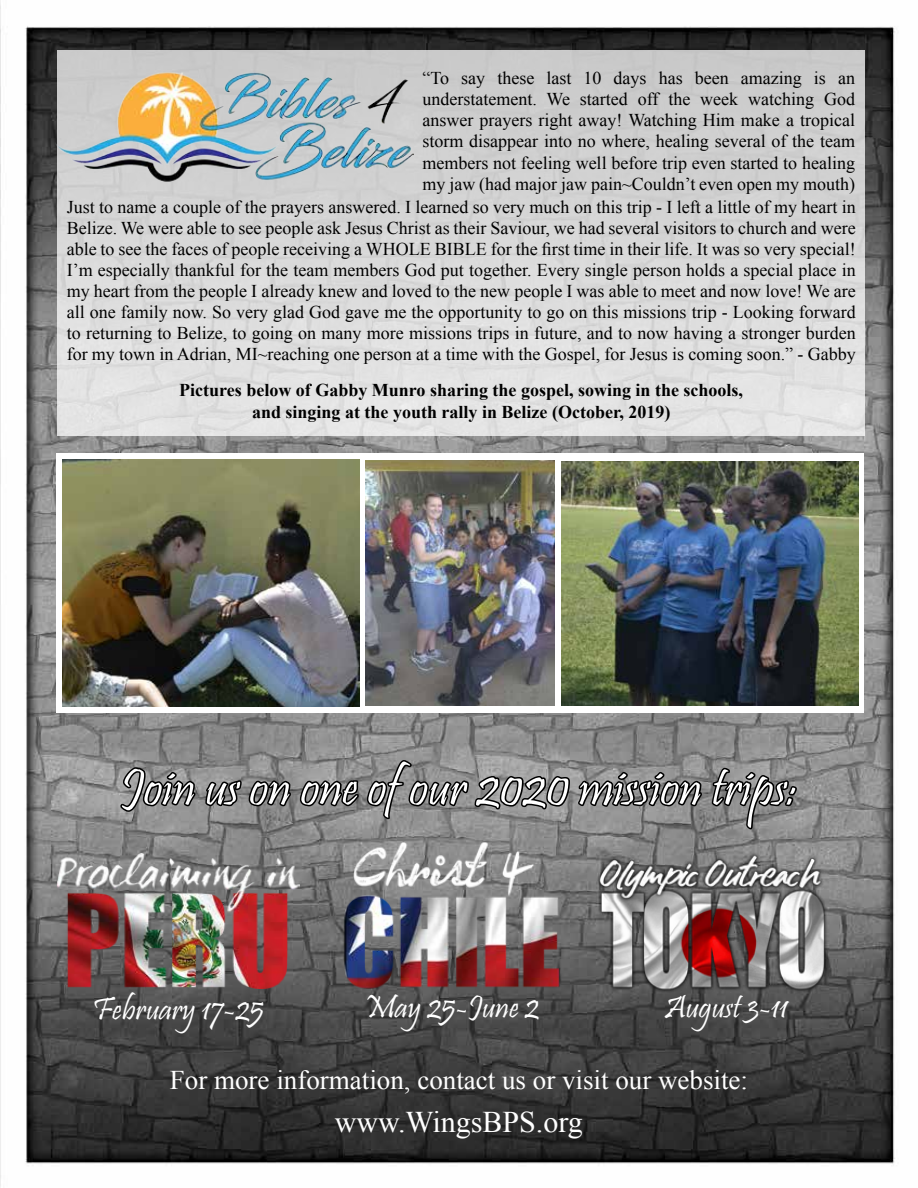
<style>
.page{position:relative;width:918px;height:1188px;background:#fff}
.page>*{position:absolute;margin:0;border:0;box-sizing:border-box;transform-origin:0 0}
.t1{font:54px "Pristina";color:#fff}
.t2{font:33px "Pristina";color:#fff}
.t3{font:30px "Times New Roman";color:#fff}
.t4{font:27px "Times New Roman";color:#fff}
.t5{font:18px/21px "Times New Roman";color:#000;text-align:justify}
.t6{font:700 18px/21.6px "Times New Roman";color:#000;text-align:center}
</style>
<div class="page">
<img style="left:0;top:0;width:895px;height:1188px">
<div style="left:57px;top:51px;width:807px;height:385px;background:linear-gradient(to bottom,#c7c7c7,#e6e6e6)"></div>
<div style="left:56px;top:453px;width:808px;height:259px;background:#fff"></div>
<img style="left:62px;top:460px;width:297px;height:246px">
<img style="left:366px;top:460px;width:189px;height:246px">
<img style="left:562px;top:462px;width:297px;height:244px">
<svg style="left:119px;top:766px;width:78px;height:69px;background:#6c6c6c"></svg>
<svg style="left:204px;top:764px;width:88px;height:89px;background:#707070"></svg>
<svg style="left:298px;top:738px;width:405px;height:153px;background:#787878"></svg>
<svg style="left:710px;top:766px;width:88px;height:80px;background:#696969"></svg>
<img style="left:55px;top:66px;width:358px;height:130px">
<img style="left:342px;top:841px;width:249px;height:149px">
<img style="left:58px;top:853px;width:242px;height:135px">
<img style="left:575px;top:846px;width:278px;height:148px">
<p class="t5" style="left:422px;top:68px;width:434px">“To say these last 10 days has been amazing is an understatement. We started off the week watching God answer prayers right away! Watching Him make a tropical storm disappear into no where, healing several of the team members not feeling well before trip even started to healing my jaw (had major jaw pain~Couldn’t even open my mouth)</p>
<p class="t5" style="left:67px;top:196px;width:791px">Just to name a couple of the prayers answered. I learned so very much on this trip - I left a little of my heart in Belize. We were able to see people ask Jesus Christ as their Saviour, we had several visitors to church and were able to see the faces of people receiving a WHOLE BIBLE for the first time in their life. It was so very special!<br>I’m especially thankful for the team members God put together. Every single person holds a special place in my heart from the people I already knew and loved to the new people I was able to meet and now love! We are all one family now. So very glad God gave me the opportunity to go on this missions trip - Looking forward to returning to Belize, to going on many more missions trips in future, and to now having a stronger burden for my town in Adrian, MI~reaching one person at a time with the Gospel, for Jesus is coming soon.” - Gabby</p>
<p class="t6" style="left:179px;top:379px;width:565px">Pictures below of Gabby Munro sharing the gospel, sowing in the schools, and singing at the youth rally in Belize (October, 2019)</p>
<h1 class="t1" style="left:120px;top:757px;width:679px">Join us on one of our 2020 mission trips:</h1>
<h2 class="t2" style="left:92px;top:990px;width:173px">February 17-25</h2>
<h2 class="t2" style="left:364px;top:989px;width:177px">May 25-June 2</h2>
<h2 class="t2" style="left:665px;top:989px;width:125px">August 3-11</h2>
<h3 class="t4" style="left:170px;top:1062px;width:580px">For more information, contact us or visit our website:</h3>
<h3 class="t3" style="left:335px;top:1102px;width:249px">www.WingsBPS.org</h3>
</div>
